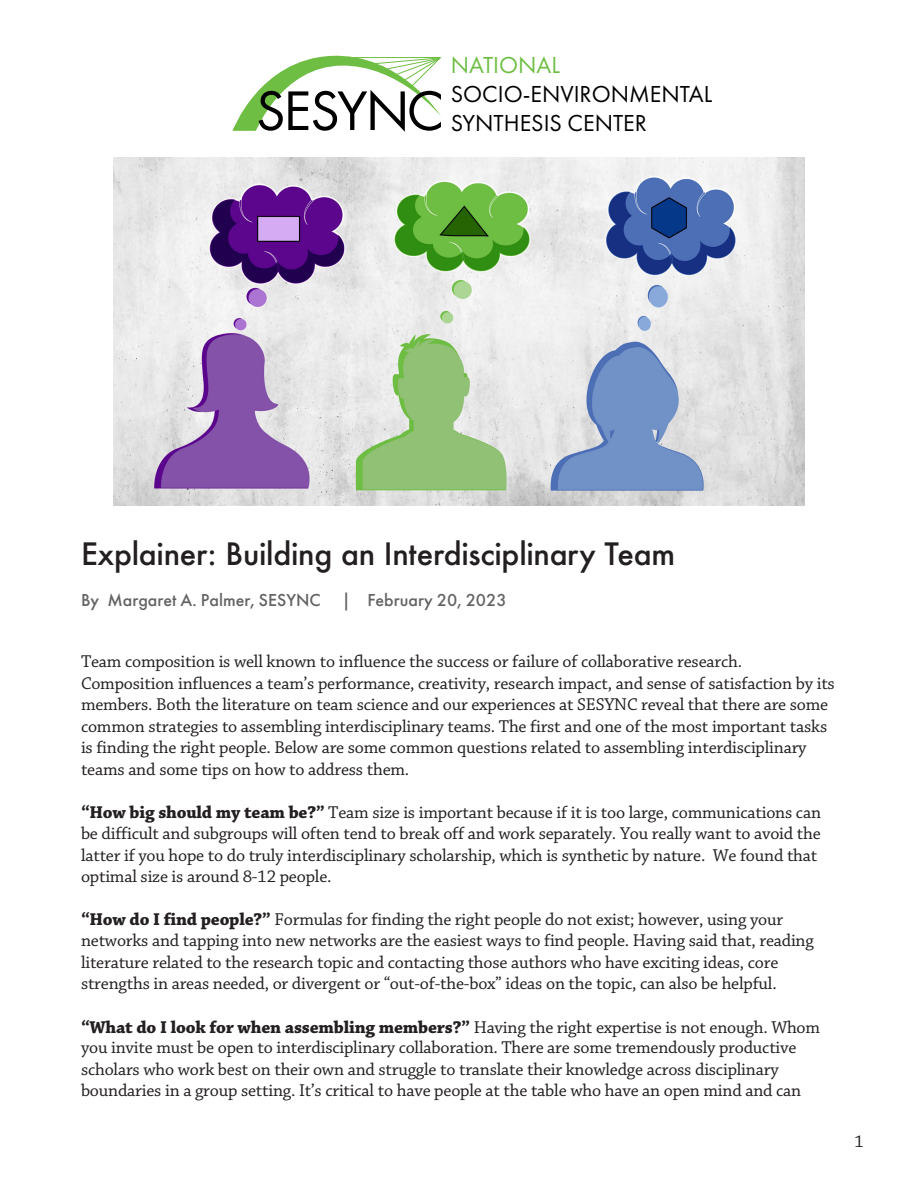
<style>
.page{position:relative;width:918px;height:1188px;background:#fff}
.page>*{position:absolute;margin:0;border:0;box-sizing:border-box;transform-origin:0 0}
.t1{font:57.9px "Futura PT";letter-spacing:-.04em;color:#000}
.t2{font:500 30px "Futura";letter-spacing:-.01em;color:#231f20}
.t3{font:24px/28.8px "Futura PT";color:#000}
.t4{font:18px/21.3px "Chaparral Pro";letter-spacing:-.01em;color:#231f20}
.t5{font:500 18px "Futura PT";color:#636366}
.s1{color:#6fbe44}
.s2{font-weight:700}
</style>
<div class="page">
<svg style="left:233px;top:55px;width:208px;height:76px"></svg>
<img style="left:113px;top:158px;width:692px;height:347px">
<p class="t1" style="left:256px;top:76px;width:190px">SESYNC</p>
<p class="t3" style="left:451px;top:51px;width:263px"><span class="s1">NATIONAL<br></span>SOCIO-ENVIRONMENTAL<br>SYNTHESIS CENTER</p>
<p class="t2" style="left:81px;top:533px;width:596px">Explainer: Building an Interdisciplinary Team</p>
<p class="t5" style="left:81px;top:589px;width:427px">By Margaret A. Palmer, SESYNC | February 20, 2023</p>
<p class="t4" style="left:81px;top:651px;width:755px">Team composition is well known to influence the success or failure of collaborative research.<br>Composition influences a team’s performance, creativity, research impact, and sense of satisfaction by its members. Both the literature on team science and our experiences at SESYNC reveal that there are some common strategies to assembling interdisciplinary teams. The first and one of the most important tasks is finding the right people. Below are some common questions related to assembling interdisciplinary teams and some tips on how to address them.</p>
<p class="t4" style="left:81px;top:803px;width:742px"><span class="s2">“How big should my team be?”</span> Team size is important because if it is too large, communications can be difficult and subgroups will often tend to break off and work separately. You really want to avoid the latter if you hope to do truly interdisciplinary scholarship, which is synthetic by nature. We found that optimal size is around 8-12 people.</p>
<p class="t4" style="left:81px;top:910px;width:734px"><span class="s2">“How do I find people?”</span> Formulas for finding the right people do not exist; however, using your networks and tapping into new networks are the easiest ways to find people. Having said that, reading literature related to the research topic and contacting those authors who have exciting ideas, core strengths in areas needed, or divergent or “out-of-the-box” ideas on the topic, can also be helpful.</p>
<p class="t4" style="left:81px;top:1017px;width:741px"><span class="s2">“What do I look for when assembling members?”</span> Having the right expertise is not enough. Whom you invite must be open to interdisciplinary collaboration. There are some tremendously productive scholars who work best on their own and struggle to translate their knowledge across disciplinary boundaries in a group setting. It’s critical to have people at the table who have an open mind and can</p>
<p class="t4" style="left:855px;top:1132px;width:11px">1</p>
</div>
